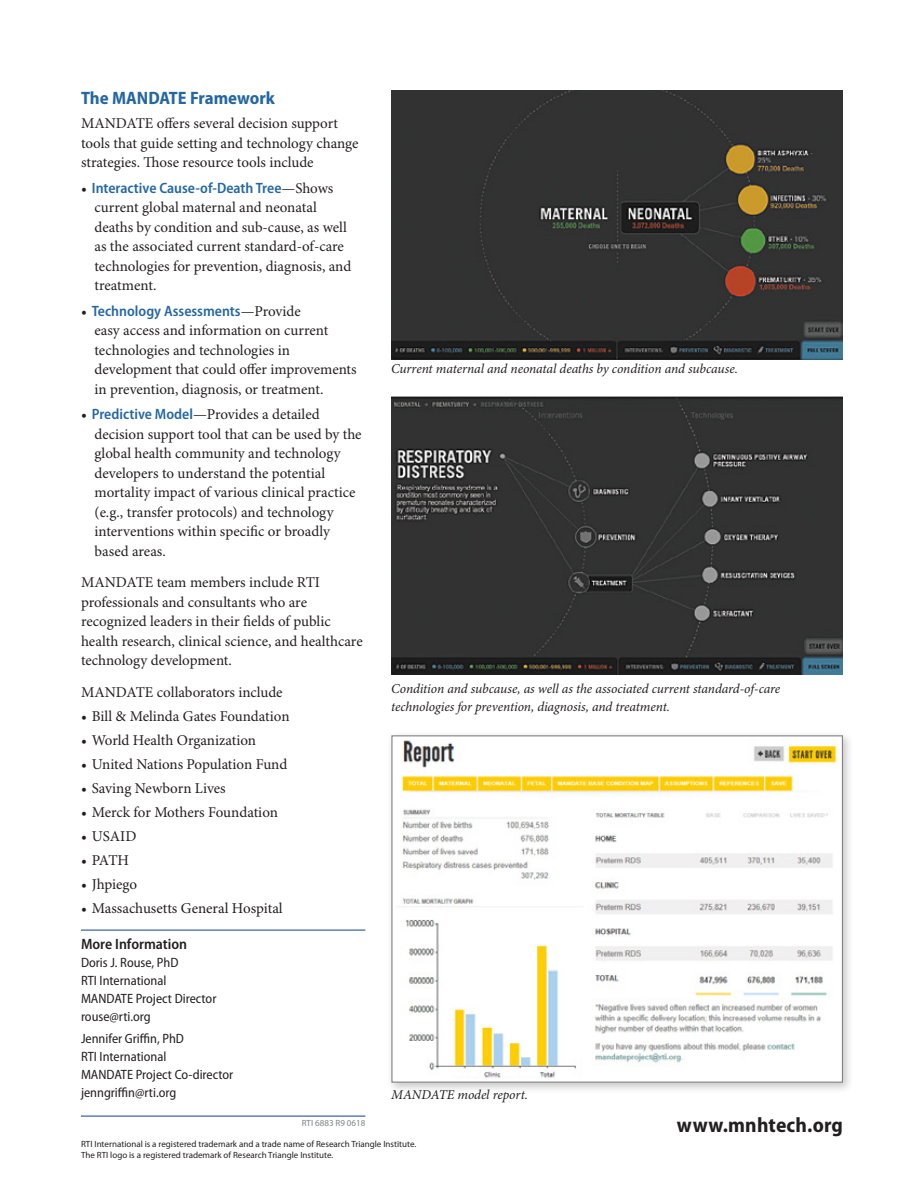
<style>
.page{position:relative;width:918px;height:1188px;background:#fff}
.page>*{position:absolute;margin:0;border:0;box-sizing:border-box;transform-origin:0 0}
.t1{font:700 semi-condensed 21px "Myriad Pro";letter-spacing:.01em;color:#231f20}
.t2{font:700 semi-condensed 18px "Myriad Pro";color:#2567a3}
.t3{font:15px/19.5px "Minion Pro";color:#231f20}
.t4{font:600 semi-condensed 15px "Myriad Pro";color:#2567a3}
.t5{font:600 semi-condensed 15px "Myriad Pro";color:#231f20}
.t6{font:italic 13.5px/18px "Minion Pro";letter-spacing:-.01em;color:#231f20}
.t7{font:semi-condensed 13.5px/18px "Myriad Pro";color:#231f20}
.t8{font:9px/10.5px "Myriad Pro";color:#231f20}
.t9{font:9px "Myriad Pro";color:#808285}
.s1{font-family:"Minion Pro";font-weight:400;font-stretch:normal;color:#231f20}
.s2{font-family:"Myriad Pro";font-weight:600;font-stretch:semi-condensed;color:#2567a3}
</style>
<div class="page">
<div style="left:386px;top:730px;width:469px;height:364px;background:#231f20;opacity:.25"></div>
<div style="left:391px;top:735px;width:452px;height:348px;background:#fff;border:1px solid #808285"></div>
<hr style="left:81px;top:929px;width:284px;height:2px;background:#5e81b6">
<hr style="left:81px;top:1115px;width:284px;height:2px;background:#5e81b6">
<img style="left:391px;top:396px;width:452px;height:279px">
<img style="left:391px;top:90px;width:452px;height:269px">
<img style="left:397px;top:740px;width:440px;height:338px">
<p class="t2" style="left:81px;top:87px;width:195px">The MANDATE Framework</p>
<p class="t3" style="left:81px;top:114px;width:279px">MANDATE offers several decision support tools that guide setting and technology change strategies. Those resource tools include</p>
<p class="t4" style="left:81px;top:180px;width:254px"><span class="s1">•</span> Interactive Cause-of-Death Tree<span class="s1">—Shows</span></p>
<p class="t3" style="left:94px;top:198px;width:258px">current global maternal and neonatal deaths by condition and sub-cause, as well as the associated current standard-of-care technologies for prevention, diagnosis, and treatment.</p>
<p class="t4" style="left:81px;top:303px;width:221px"><span class="s1">•</span> Technology Assessments<span class="s1">—Provide</span></p>
<p class="t3" style="left:94px;top:321px;width:264px">easy access and information on current technologies and technologies in development that could offer improvements in prevention, diagnosis, or treatment.</p>
<p class="t3" style="left:94px;top:405px;width:269px;text-indent:-14px">• <span class="s2">Predictive Model</span>—Provides a detailed decision support tool that can be used by the global health community and technology developers to understand the potential mortality impact of various clinical practice (e.g., transfer protocols) and technology interventions within specific or broadly based areas.</p>
<p class="t3" style="left:81px;top:573px;width:283px">MANDATE team members include RTI professionals and consultants who are recognized leaders in their fields of public health research, clinical science, and healthcare technology development.</p>
<p class="t3" style="left:81px;top:683px;width:203px">MANDATE collaborators include</p>
<p class="t3" style="left:81px;top:707px;width:210px">• Bill &amp; Melinda Gates Foundation</p>
<p class="t3" style="left:81px;top:731px;width:177px">• World Health Organization</p>
<p class="t3" style="left:81px;top:755px;width:208px">• United Nations Population Fund</p>
<p class="t3" style="left:81px;top:779px;width:146px">• Saving Newborn Lives</p>
<p class="t3" style="left:81px;top:803px;width:199px">• Merck for Mothers Foundation</p>
<p class="t3" style="left:81px;top:827px;width:57px">• USAID</p>
<p class="t3" style="left:81px;top:851px;width:50px">• PATH</p>
<p class="t3" style="left:81px;top:875px;width:58px">• Jhpiego</p>
<p class="t3" style="left:81px;top:899px;width:203px">• Massachusetts General Hospital</p>
<p class="t5" style="left:81px;top:936px;width:108px">More Information</p>
<p class="t7" style="left:81px;top:954px;width:137px">Doris J. Rouse, PhD<br>RTI International<br>MANDATE Project Director rouse@rti.org</p>
<p class="t7" style="left:81px;top:1030px;width:154px">Jennifer Griffin, PhD<br>RTI International<br>MANDATE Project Co-director jenngriffin@rti.org</p>
<p class="t9" style="left:302px;top:1118px;width:65px">RTI 6883 R9 0618</p>
<p class="t6" style="left:391px;top:361px;width:348px">Current maternal and neonatal deaths by condition and subcause.</p>
<p class="t6" style="left:391px;top:680px;width:391px">Condition and subcause, as well as the associated current standard-of-care technologies for prevention, diagnosis, and treatment.</p>
<p class="t6" style="left:391px;top:1086px;width:138px">MANDATE model report.</p>
<h1 class="t1" style="left:677px;top:1114px;width:168px">www.mnhtech.org</h1>
<p class="t8" style="left:81px;top:1139px;width:337px">RTI International is a registered trademark and a trade name of Research Triangle Institute.<br>The RTI logo is a registered trademark of Research Triangle Institute.</p>
</div>
